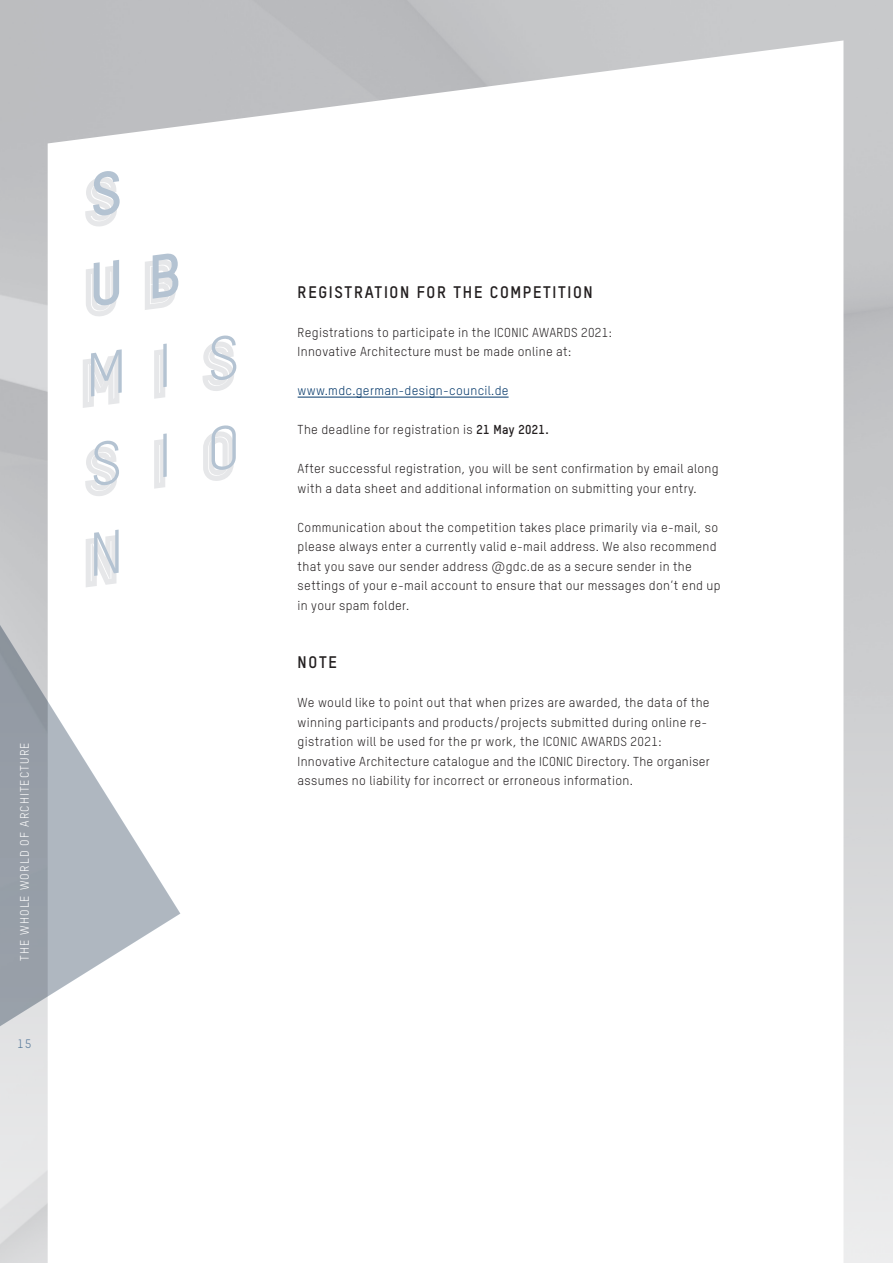
<style>
.page{position:relative;width:893px;height:1263px;background:#fff}
.page>*{position:absolute;margin:0;border:0;box-sizing:border-box;transform-origin:0 0}
.Text_DE_Tstar_8_5_Pt{font:700 16.5px "TSTARPRO";letter-spacing:.1em;color:#231f20}
.Headline_DE_Tstar_11{font:700 16.5px "TSTARPRO";color:#231f20}
.Headline_DE_Tstar_11-2{font:12.75px/19.5px "TSTARPRO";letter-spacing:.025em;color:#231f20}
.Text_DE_Tstar_8_5_Pt-2{font:12.75px/19.5px "TSTARPRO";letter-spacing:.025em;color:#231f20}
.Text_DE_Tstar_8_5_Pt-3{font:12.75px "TSTARPRO";letter-spacing:.025em;color:#033769}
.t1{font:12px "TSTARPRO";letter-spacing:.1em;color:#fff}
.t2{font:12px "TSTARPRO";color:#4f7396}
.s1{font-weight:700}
</style>
<div class="page">
<img style="left:0;top:0;width:893px;height:1263px">
<svg style="left:0;top:612px;width:180px;height:485px"></svg>
<hr style="left:298px;top:397px;width:211px;height:1px;background:#033769">
<svg style="left:205px;top:334px;width:31px;height:146px"></svg>
<svg style="left:88px;top:169px;width:90px;height:146px"></svg>
<svg style="left:85px;top:349px;width:37px;height:235px"></svg>
<svg style="left:157px;top:344px;width:10px;height:142px"></svg>
<p class="t1" style="left:17px;top:961px;width:220px;rotate:-90deg">THE WHOLE WORLD OF ARCHITECTURE</p>
<p class="t2" style="left:18px;top:1036px;width:15px">15</p>
<p class="Text_DE_Tstar_8_5_Pt" style="left:298px;top:281px;width:297px">REGISTRATION FOR THE COMPETITION</p>
<p class="Text_DE_Tstar_8_5_Pt-2" style="left:298px;top:322px;width:316px">Registrations to participate in the ICONIC AWARDS 2021:<br>Innovative Architecture must be made online at:</p>
<p class="Text_DE_Tstar_8_5_Pt-3" style="left:298px;top:382px;width:212px">www.mdc.german-design-council.de</p>
<p class="Text_DE_Tstar_8_5_Pt-2" style="left:298px;top:419px;width:253px">The deadline for registration is <span class="s1">21 May 2021.</span></p>
<p class="Headline_DE_Tstar_11-2" style="left:298px;top:458px;width:422px">After successful registration, you will be sent confirmation by email along with a data sheet and additional information on submitting your entry.</p>
<p class="Headline_DE_Tstar_11-2" style="left:298px;top:517px;width:424px">Communication about the competition takes place primarily via e-mail, so please always enter a currently valid e-mail address. We also recommend that you save our sender address @gdc.de as a secure sender in the settings of your e-mail account to ensure that our messages don’t end up in your spam folder.</p>
<p class="Headline_DE_Tstar_11" style="left:298px;top:651px;width:41px">NOTE</p>
<p class="Headline_DE_Tstar_11-2" style="left:298px;top:693px;width:414px">We would like to point out that when prizes are awarded, the data of the winning participants and products/projects submitted during online re&shy;gistration will be used for the pr work, the ICONIC AWARDS 2021:<br>Innovative Architecture catalogue and the ICONIC Directory. The organiser assumes no liability for incorrect or erroneous information.</p>
</div>
